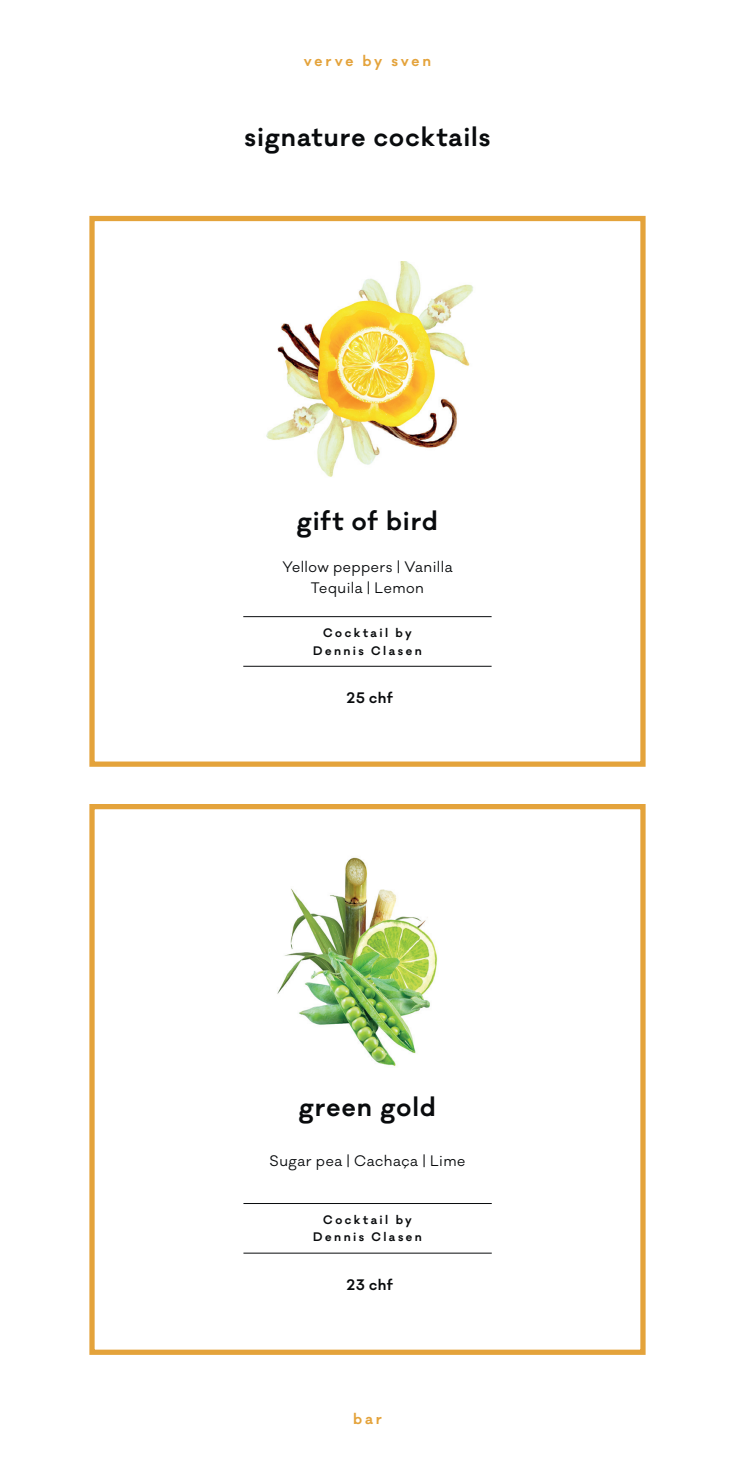
<style>
.page{position:relative;width:735px;height:1474px;background:#fff}
.page>*{position:absolute;margin:0;border:0;box-sizing:border-box;transform-origin:0 0}
.t1{font:600 24.5px "Galano Classic";letter-spacing:.045em;color:#090b0d}
.t2{font:14px/21px "Galano Classic";letter-spacing:.035em;color:#090b0d;text-align:center}
.t3{font:600 14px "Galano Classic";letter-spacing:.205em;color:#e4a33b}
.t4{font:600 14px "Galano Classic";letter-spacing:.035em;color:#090b0d}
.t5{font:600 11.38px/17.5px "Galano Classic";letter-spacing:.215em;color:#090b0d;text-align:center}
</style>
<div class="page">
<div style="left:89px;top:804px;width:556px;height:550px;border:5px solid #e4a33b"></div>
<div style="left:89px;top:216px;width:556px;height:550px;border:5px solid #e4a33b"></div>
<hr style="left:243px;top:616px;width:248px;height:1px;background:#090b0d">
<hr style="left:243px;top:666px;width:248px;height:1px;background:#090b0d">
<hr style="left:243px;top:1203px;width:248px;height:1px;background:#090b0d">
<hr style="left:243px;top:1252px;width:248px;height:1px;background:#090b0d">
<img style="left:266px;top:261px;width:207px;height:216px">
<img style="left:277px;top:857px;width:161px;height:209px">
<p class="t3" style="left:304px;top:51px;width:129px">verve by sven</p>
<h1 class="t1" style="left:244px;top:121px;width:247px">signature cocktails</h1>
<h1 class="t1" style="left:297px;top:504px;width:142px">gift of bird</h1>
<p class="t2" style="left:282px;top:556px;width:172px">Yellow peppers | Vanilla<br>Tequila | Lemon</p>
<p class="t5" style="left:313px;top:624px;width:110px">Cocktail by<br>Dennis Clasen</p>
<p class="t4" style="left:346px;top:688px;width:48px">25 chf</p>
<h1 class="t1" style="left:299px;top:1091px;width:138px">green gold</h1>
<p class="t2" style="left:269px;top:1150px;width:197px">Sugar pea | Cachaça | Lime</p>
<p class="t5" style="left:313px;top:1210px;width:110px">Cocktail by<br>Dennis Clasen</p>
<p class="t4" style="left:346px;top:1275px;width:48px">23 chf</p>
<p class="t3" style="left:353px;top:1409px;width:30px">bar</p>
</div>
